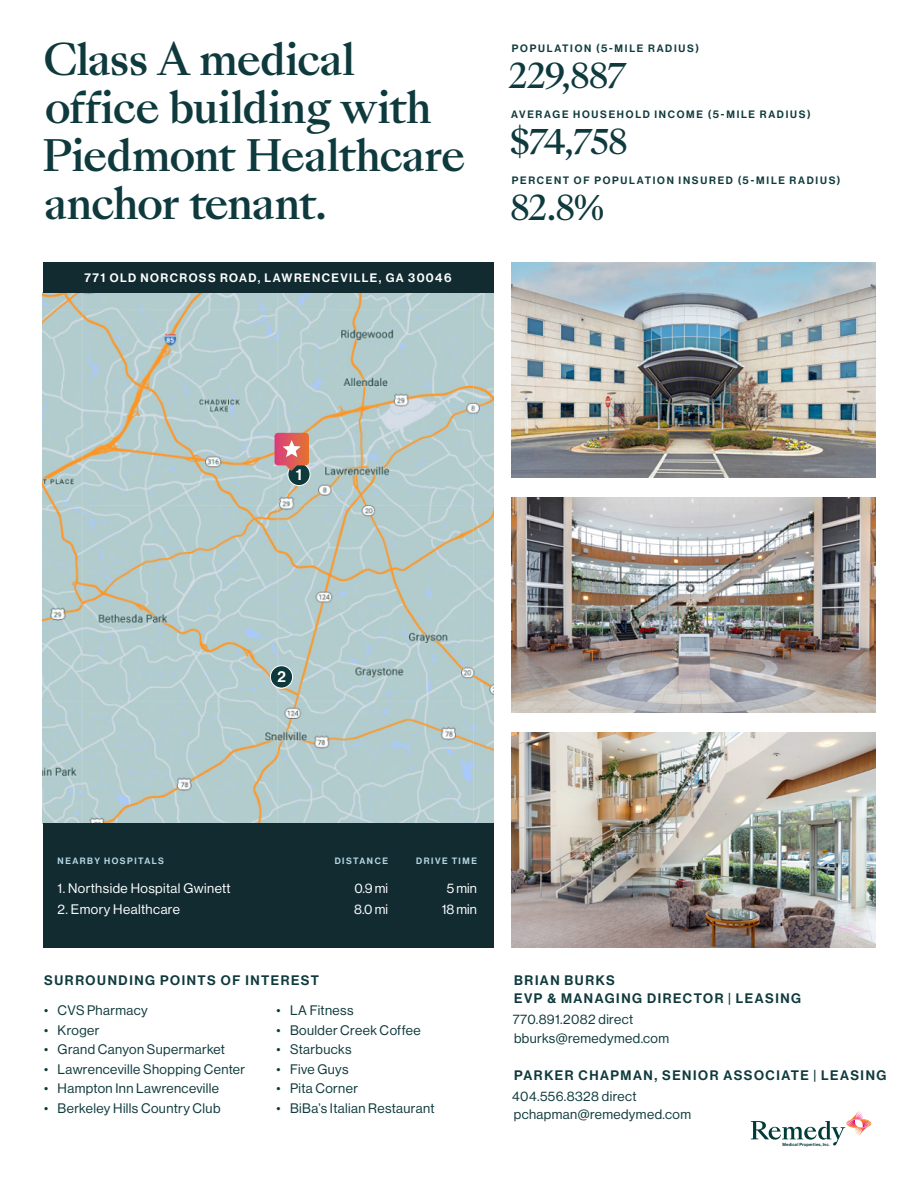
<style>
.page{position:relative;width:918px;height:1188px;background:#fff}
.page>*{position:absolute;margin:0;border:0;box-sizing:border-box;transform-origin:0 0}
.Sang_Bleu_-_H2{font:500 42px/48px "Sang Bleu Kingdom";letter-spacing:-.035em;color:#0f3a3d}
.H2_Alt{font:500 33px "Sang Bleu Kingdom";letter-spacing:-.045em;color:#0f3a3d}
.Neue_Haas_-_H5__All_Caps{font:15px "N Haas Grotesk DS Pro 65 Md";color:#fff}
.Small{font:13.5px "N Haas Grotesk DS Pro 55 Rg";letter-spacing:.03em;color:#0f3a3d}
.Neue_Haas_-_H5__All_Caps-2{font:13.5px/18.8px "N Haas Grotesk DS Pro 65 Md";letter-spacing:.115em;color:#0f3a3d}
.Small-2{font:13.5px "N Haas Grotesk DS Pro 55 Rg";letter-spacing:.03em;color:#fff}
.Neue_Haas_-_H5__All_Caps-3{font:12px "N Haas Grotesk DS Pro 65 Md";letter-spacing:.115em;color:#fff}
.ALL_CAP_alt{font:10.5px "N Haas Grotesk DS Pro 65 Md";letter-spacing:.165em;color:#0f3a3d}
.Neue_Haas_-_H5__All_Caps-4{font:9px "N Haas Grotesk DS Pro 65 Md";letter-spacing:.165em;color:#b6d8e4}
.t1{font:4.35px "N Haas Grotesk DS Pro 65 Md";letter-spacing:.03em;color:#003b3a}
</style>
<div class="page">
<img style="left:43px;top:293px;width:451px;height:531px">
<img style="left:511px;top:732px;width:364px;height:216px">
<img style="left:511px;top:497px;width:364px;height:216px">
<div style="left:43px;top:824px;width:450px;height:124px;background:#112b31"></div>
<div style="left:43px;top:262px;width:451px;height:31px;background:#112b31"></div>
<div style="left:288px;top:463px;width:22px;height:23px;background:#0f3a3d;border-radius:50%"></div>
<div style="left:287px;top:463px;width:24px;height:23px;border:1px solid #fff;border-radius:50%"></div>
<div style="left:270px;top:666px;width:23px;height:22px;background:#0f3a3d;border-radius:50%"></div>
<div style="left:270px;top:665px;width:23px;height:23px;border:1px solid #fff;border-radius:50%"></div>
<svg style="left:275px;top:433px;width:34px;height:38px"></svg>
<svg style="left:751px;top:1112px;width:120px;height:34px"></svg>
<img style="left:511px;top:262px;width:364px;height:216px">
<p class="Sang_Bleu_-_H2" style="left:42px;top:37px;width:425px">Class A medical office building with<br>Piedmont Healthcare anchor tenant.</p>
<p class="ALL_CAP_alt" style="left:512px;top:42px;width:189px">POPULATION (5-MILE RADIUS)</p>
<p class="H2_Alt" style="left:508px;top:52px;width:120px">229,887</p>
<p class="ALL_CAP_alt" style="left:511px;top:108px;width:301px">AVERAGE HOUSEHOLD INCOME (5-MILE RADIUS)</p>
<p class="H2_Alt" style="left:510px;top:118px;width:120px">$74,758</p>
<p class="ALL_CAP_alt" style="left:512px;top:174px;width:330px">PERCENT OF POPULATION INSURED (5-MILE RADIUS)</p>
<p class="H2_Alt" style="left:510px;top:184px;width:96px">82.8%</p>
<p class="Neue_Haas_-_H5__All_Caps-3" style="left:84px;top:271px;width:368px">771 OLD NORCROSS ROAD, LAWRENCEVILLE, GA 30046</p>
<p class="Neue_Haas_-_H5__All_Caps" style="left:296px;top:466px;width:8px">1</p>
<p class="Neue_Haas_-_H5__All_Caps" style="left:277px;top:668px;width:10px">2</p>
<p class="Neue_Haas_-_H5__All_Caps-4" style="left:58px;top:856px;width:108px">NEARBY HOSPITALS</p>
<p class="Neue_Haas_-_H5__All_Caps-4" style="left:335px;top:856px;width:55px">DISTANCE</p>
<p class="Small-2" style="left:58px;top:881px;width:175px">1. Northside Hospital Gwinett</p>
<p class="Small-2" style="left:354px;top:881px;width:35px">0.9 mi</p>
<p class="Small-2" style="left:58px;top:902px;width:124px">2. Emory Healthcare</p>
<p class="Small-2" style="left:354px;top:902px;width:35px">8.0 mi</p>
<p class="Neue_Haas_-_H5__All_Caps-4" style="left:416px;top:856px;width:62px">DRIVE TIME</p>
<p class="Small-2" style="left:447px;top:881px;width:32px">5 min</p>
<p class="Small-2" style="left:442px;top:902px;width:37px">18 min</p>
<p class="Neue_Haas_-_H5__All_Caps-2" style="left:44px;top:972px;width:277px">SURROUNDING POINTS OF INTEREST</p>
<p class="Neue_Haas_-_H5__All_Caps-2" style="left:514px;top:971px;width:289px">BRIAN BURKS<br>EVP &amp; MANAGING DIRECTOR | LEASING</p>
<p class="Small" style="left:513px;top:1012px;width:122px">770.891.2082 direct</p>
<p class="Small" style="left:514px;top:1031px;width:157px">bburks@remedymed.com</p>
<p class="Neue_Haas_-_H5__All_Caps-2" style="left:514px;top:1066px;width:374px">PARKER CHAPMAN, SENIOR ASSOCIATE | LEASING</p>
<p class="Small" style="left:512px;top:1088px;width:126px">404.556.8328 direct</p>
<p class="Small" style="left:514px;top:1107px;width:179px">pchapman@remedymed.com</p>
<p class="Small" style="left:44px;top:1003px;width:105px">• CVS Pharmacy</p>
<p class="Small" style="left:44px;top:1023px;width:57px">• Kroger</p>
<p class="Small" style="left:44px;top:1042px;width:183px">• Grand Canyon Supermarket</p>
<p class="Small" style="left:44px;top:1062px;width:203px">• Lawrenceville Shopping Center</p>
<p class="Small" style="left:44px;top:1081px;width:177px">• Hampton Inn Lawrenceville</p>
<p class="Small" style="left:44px;top:1101px;width:178px">• Berkeley Hills Country Club</p>
<p class="Small" style="left:277px;top:1003px;width:78px">• LA Fitness</p>
<p class="Small" style="left:277px;top:1023px;width:145px">• Boulder Creek Coffee</p>
<p class="Small" style="left:277px;top:1042px;width:76px">• Starbucks</p>
<p class="Small" style="left:277px;top:1062px;width:74px">• Five Guys</p>
<p class="Small" style="left:277px;top:1081px;width:83px">• Pita Corner</p>
<p class="Small" style="left:277px;top:1101px;width:159px">• BiBa’s Italian Restaurant</p>
<p class="t1" style="left:783px;top:1142px;width:49px">Medical Properties, Inc.</p>
</div>
